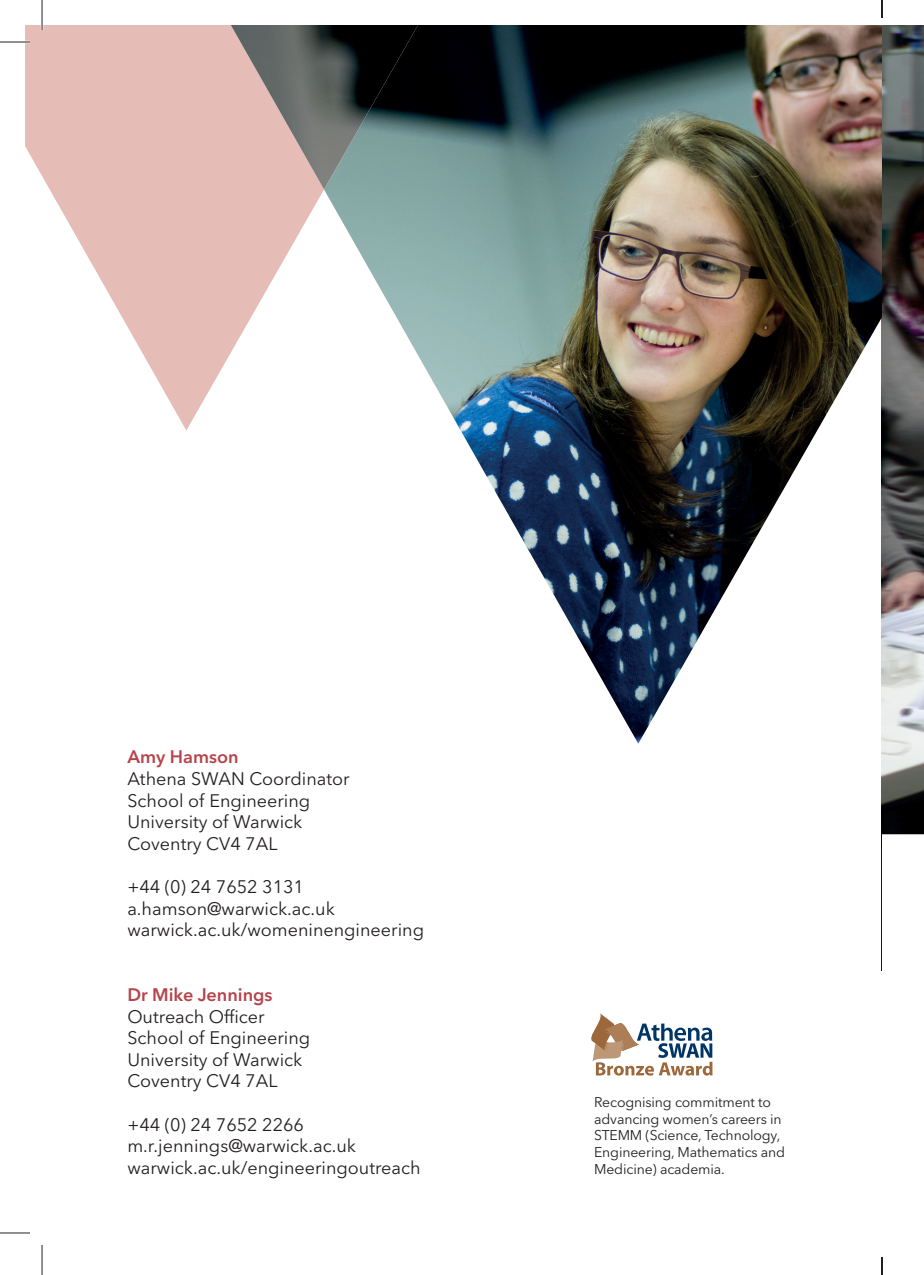
<style>
.page{position:relative;width:924px;height:1275px;background:#fff}
.page>*{position:absolute;margin:0;border:0;box-sizing:border-box;transform-origin:0 0}
.t1{font:18px/21.6px "Avenir Next";color:#231f20}
.t2{font:600 18px "Avenir Next";color:#b5444b}
.t3{font:14px/16.8px "Avenir Next";letter-spacing:-.01em;color:#231f20}
</style>
<div class="page">
<img style="left:881px;top:25px;width:42px;height:809px">
<svg style="left:591px;top:1013px;width:121px;height:62px"></svg>
<img style="left:324px;top:25px;width:557px;height:718px">
<svg style="left:25px;top:25px;width:299px;height:405px;fill:#e6bcb6"></svg>
<div style="left:25px;top:25px;width:38px;height:38px;background:#e6bcb6"></div>
<img style="left:231px;top:25px;width:187px;height:164px">
<hr style="left:0;top:41px;width:30px;height:2px;background:#fff">
<hr style="left:41px;top:0;width:2px;height:30px;background:#fff">
<hr style="left:0;top:42px;width:30px;height:1px;background:#231f20">
<hr style="left:0;top:1232px;width:30px;height:1px;background:#231f20">
<svg style="left:881px;top:834px;width:43px;height:137px"></svg>
<hr style="left:42px;top:0;width:1px;height:30px;background:#231f20">
<hr style="left:42px;top:1245px;width:1px;height:30px;background:#231f20">
<hr style="left:923px;top:0;width:1px;height:30px;background:#231f20">
<hr style="left:923px;top:1245px;width:1px;height:30px;background:#231f20">
<svg style="left:881px;top:0;width:1px;height:18px"></svg>
<svg style="left:881px;top:1257px;width:1px;height:18px"></svg>
<p class="t2" style="left:127px;top:746px;width:113px">Amy Hamson</p>
<p class="t1" style="left:127px;top:768px;width:224px">Athena SWAN Coordinator<br>School of Engineering<br>University of Warwick<br>Coventry CV4 7AL</p>
<p class="t1" style="left:127px;top:876px;width:298px">+44 (0) 24 7652 3131 a.hamson@warwick.ac.uk warwick.ac.uk/womeninengineering</p>
<p class="t2" style="left:127px;top:983px;width:147px">Dr Mike Jennings</p>
<p class="t1" style="left:127px;top:1005px;width:184px">Outreach Officer<br>School of Engineering<br>University of Warwick<br>Coventry CV4 7AL</p>
<p class="t1" style="left:127px;top:1113px;width:295px">+44 (0) 24 7652 2266 m.r.jennings@warwick.ac.uk warwick.ac.uk/engineeringoutreach</p>
<p class="t3" style="left:594px;top:1093px;width:192px">Recognising commitment to advancing women’s careers in<br>STEMM (Science, Technology,<br>Engineering, Mathematics and<br>Medicine) academia.</p>
</div>
